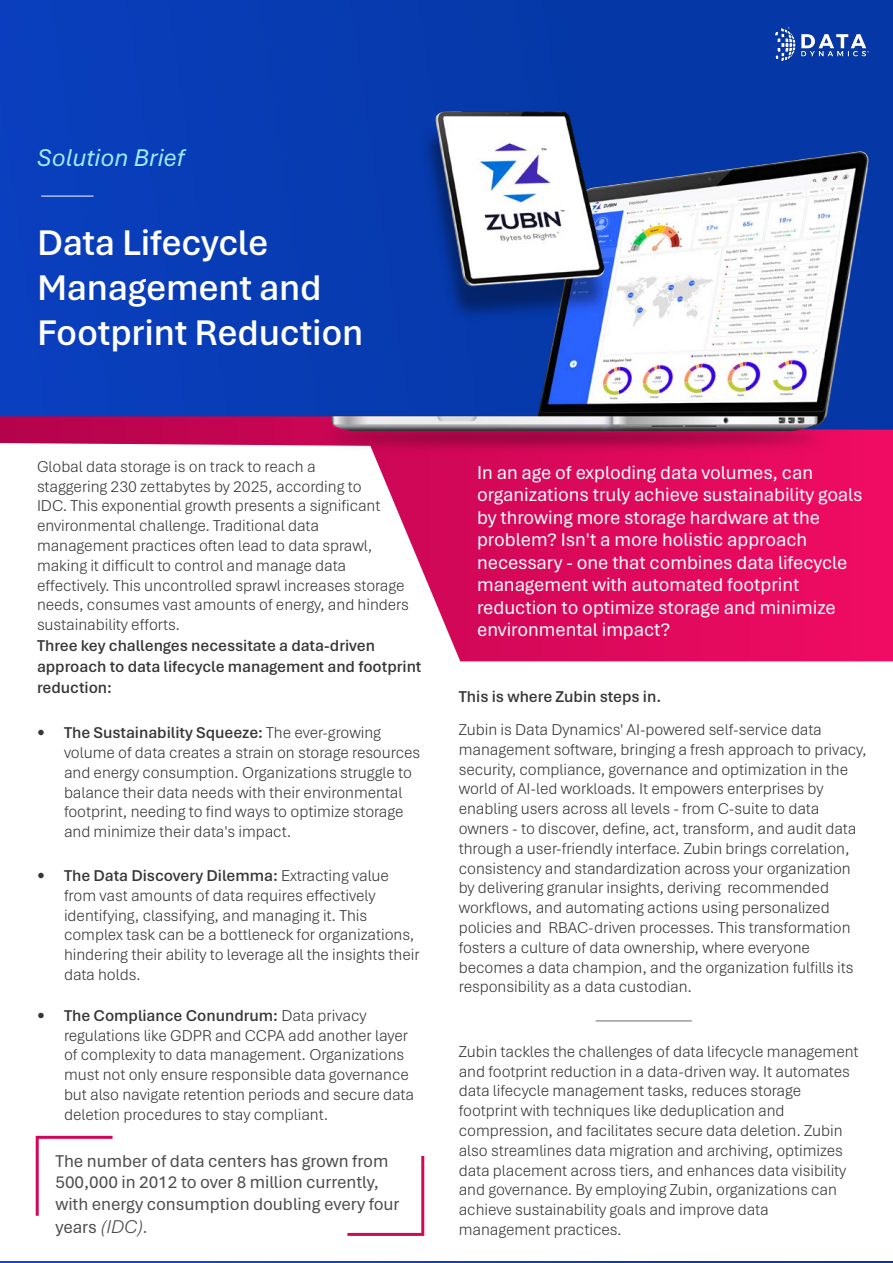
<style>
.page{position:relative;width:893px;height:1263px;background:#fff}
.page>*{position:absolute;margin:0;border:0;box-sizing:border-box;transform-origin:0 0}
.t1{font:600 37.5px/45px "Aptos";letter-spacing:-.005em;color:#fff}
.t2{font:italic 25.5px "Aptos";color:#9febff}
.t3{font:19.5px/22.5px "Aptos";letter-spacing:-.005em;color:#fff}
.t4{font:italic 300 19.5px "Aptos";color:#4c4c4c}
.t5{font:18px/21.6px "Aptos";letter-spacing:-.005em;color:#4c4c4c}
.t6{font:300 16.5px/19.8px "Aptos";letter-spacing:-.005em;color:#363636}
.t7{font:600 16.5px/21px "Aptos";letter-spacing:-.005em;color:#363636}
.s1{font-weight:600}
.s2{font-weight:400;font-style:normal;font-size:18px}
</style>
<div class="page">
<svg style="left:0;top:1262px;width:893px;height:1px"></svg>
<div style="left:0;top:0;width:893px;height:416px;background:#093db9"></div>
<svg style="left:0;top:416px;width:893px;height:245px"></svg>
<svg style="left:35px;top:1135px;width:78px;height:81px"></svg>
<svg style="left:347px;top:1156px;width:78px;height:80px"></svg>
<hr style="left:596px;top:1021px;width:96px;height:1px;background:#6b6b6b">
<img style="left:251px;top:8px;width:642px;height:477px">
<hr style="left:41px;top:196px;width:52px;height:1px;background:#fff">
<h2 class="t2" style="left:37px;top:141px;width:149px">Solution Brief</h2>
<h1 class="t1" style="left:37px;top:219px;width:328px">Data Lifecycle<br>Management and<br>Footprint Reduction</h1>
<p class="t6" style="left:37px;top:456px;width:374px">Global data storage is on track to reach a<br>staggering 230 zettabytes by 2025, according to<br>IDC. This exponential growth presents a significant environmental challenge. Traditional data management practices often lead to data sprawl, making it difficult to control and manage data effectively. This uncontrolled sprawl increases storage needs, consumes vast amounts of energy, and hinders sustainability efforts.</p>
<p class="t7" style="left:37px;top:635px;width:386px">Three key challenges necessitate a data-driven approach to data lifecycle management and footprint reduction:</p>
<p class="t6" style="left:64px;top:722px;width:358px;text-indent:-27px"><span class="s1">• The Sustainability Squeeze:</span> The ever-growing volume of data creates a strain on storage resources and energy consumption. Organizations struggle to balance their data needs with their environmental footprint, needing to find ways to optimize storage and minimize their data's impact.</p>
<p class="t6" style="left:64px;top:865px;width:357px;text-indent:-27px"><span class="s1">• The Data Discovery Dilemma:</span> Extracting value from vast amounts of data requires effectively identifying, classifying, and managing it. This complex task can be a bottleneck for organizations, hindering their ability to leverage all the insights their data holds.</p>
<p class="t6" style="left:64px;top:1005px;width:351px;text-indent:-27px"><span class="s1">• The Compliance Conundrum:</span> Data privacy regulations like GDPR and CCPA add another layer of complexity to data management. Organizations must not only ensure responsible data governance but also navigate retention periods and secure data deletion procedures to stay compliant.</p>
<p class="t5" style="left:55px;top:1149px;width:346px">The number of data centers has grown from<br>500,000 in 2012 to over 8 million currently, with energy consumption doubling every four</p>
<p class="t4" style="left:55px;top:1213px;width:95px"><span class="s2">years</span> (IDC).</p>
<p class="t3" style="left:477px;top:460px;width:387px">In an age of exploding data volumes, can organizations truly achieve sustainability goals by throwing more storage hardware at the problem? Isn't a more holistic approach necessary - one that combines data lifecycle management with automated footprint reduction to optimize storage and minimize environmental impact?</p>
<p class="t7" style="left:459px;top:685px;width:204px">This is where Zubin steps in.</p>
<p class="t6" style="left:459px;top:719px;width:409px">Zubin is Data Dynamics' AI-powered self-service data management software, bringing a fresh approach to privacy, security, compliance, governance and optimization in the world of AI-led workloads. It empowers enterprises by enabling users across all levels - from C-suite to data owners - to discover, define, act, transform, and audit data through a user-friendly interface. Zubin brings correlation, consistency and standardization across your organization by delivering granular insights, deriving recommended workflows, and automating actions using personalized policies and RBAC-driven processes. This transformation fosters a culture of data ownership, where everyone becomes a data champion, and the organization fulfills its responsibility as a data custodian.</p>
<p class="t6" style="left:459px;top:1041px;width:401px">Zubin tackles the challenges of data lifecycle management and footprint reduction in a data-driven way. It automates data lifecycle management tasks, reduces storage footprint with techniques like deduplication and compression, and facilitates secure data deletion. Zubin also streamlines data migration and archiving, optimizes data placement across tiers, and enhances data visibility and governance. By employing Zubin, organizations can achieve sustainability goals and improve data management practices.</p>
</div>
